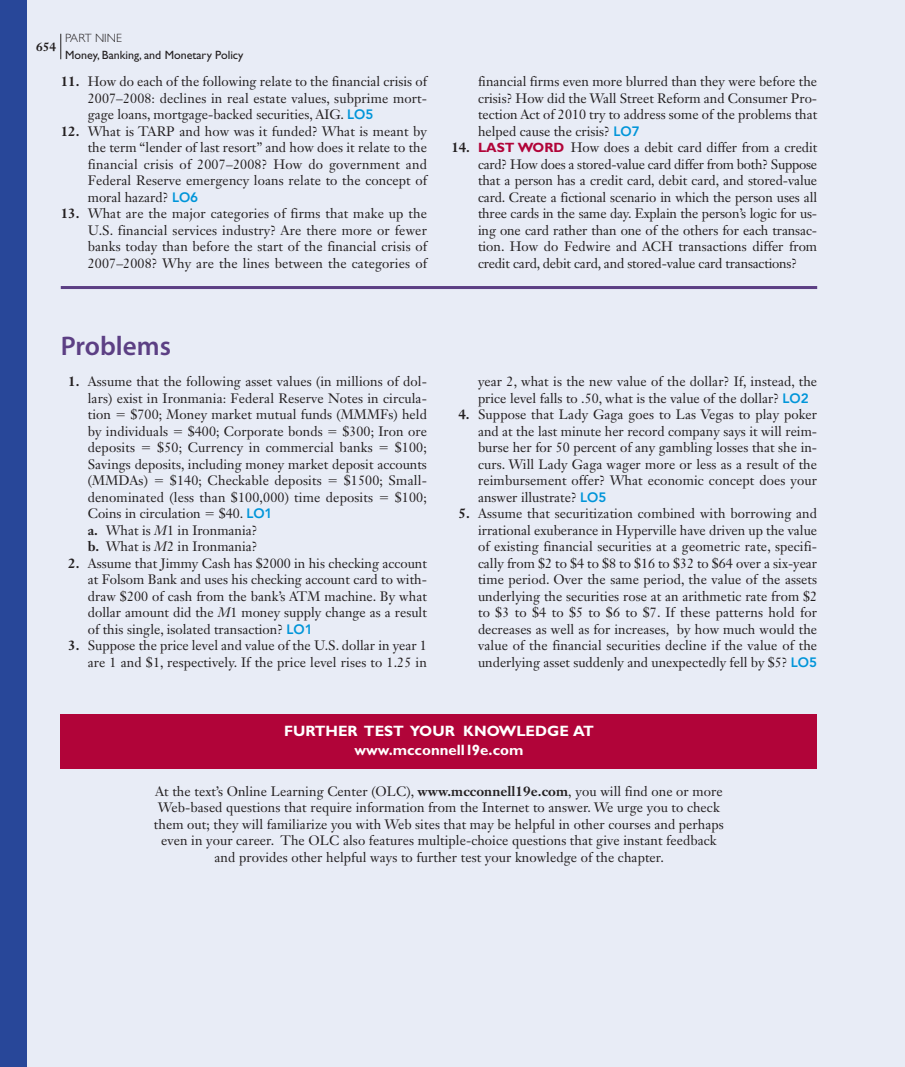
<style>
.page{position:relative;width:905px;height:1067px;background:#fff}
.page>*{position:absolute;margin:0;border:0;box-sizing:border-box;transform-origin:0 0}
.t1{font:600 27px "Myriad Pro";color:#5c3f84}
.t2{font:700 15px/19.5px "Gill Sans Std";color:#fff;text-align:center}
.t3{font:13.5px/16.5px "Janson Text LT Std";letter-spacing:.005em;color:#231f20;text-align:justify}
.t4{font:12px "Gill Sans Std";color:#231f20}
.t5{font:300 12px "Gill Sans Std";color:#231f20}
.t6{font:700 12px "Janson Text LT Std";color:#231f20}
.s1{font-weight:700}
.s2{font-family:"Avenir LT Std";font-weight:800;color:#0095d9}
.s3{font-family:"Gill Sans Std";font-weight:700;color:#b10439}
.s4{font-family:"Mathematical Pi OTF1"}
.s5{font-style:italic}
</style>
<div class="page">
<div style="left:0;top:0;width:904px;height:1066px;background:#e8ecf6"></div>
<div style="left:0;top:0;width:26px;height:1066px;background:#284799"></div>
<svg style="left:60px;top:34px;width:1px;height:25px"></svg>
<hr style="left:61px;top:286px;width:756px;height:3px;background:#5c3f84">
<div style="left:61px;top:715px;width:756px;height:54px;background:#b10439"></div>
<p class="t6" style="left:36px;top:42px;width:22px">654</p>
<p class="t5" style="left:65px;top:33px;width:58px">PART NINE</p>
<p class="t4" style="left:65px;top:51px;width:180px">Money, Banking, and Monetary Policy</p>
<p class="t3" style="left:88px;top:74px;width:341px;text-indent:-27px"><span class="s1">11.</span> How do each of the following relate to the financial crisis of 2007–2008: declines in real estate values, subprime mort&shy;gage loans, mortgage-backed securities, AIG. <span class="s2">LO5</span></p>
<p class="t3" style="left:88px;top:124px;width:341px;text-indent:-27px"><span class="s1">12.</span> What is TARP and how was it funded? What is meant by the term “lender of last resort” and how does it relate to the financial crisis of 2007–2008? How do government and Federal Reserve emergency loans relate to the concept of moral hazard? <span class="s2">LO6</span></p>
<p class="t3" style="left:88px;top:206px;width:341px;text-indent:-27px"><span class="s1">13.</span> What are the major categories of firms that make up the U.S. financial services industry? Are there more or fewer banks today than before the start of the financial crisis of 2007–2008? Why are the lines between the categories of</p>
<p class="t3" style="left:478px;top:74px;width:341px">financial firms even more blurred than they were before the crisis? How did the Wall Street Reform and Consumer Pro&shy;tection Act of 2010 try to address some of the problems that helped cause the crisis? <span class="s2">LO7</span></p>
<p class="t3" style="left:478px;top:140px;width:341px;text-indent:-27px"><span class="s1">14.</span> <span class="s3">LAST WORD</span> How does a debit card differ from a credit card? How does a stored-value card differ from both? Suppose that a person has a credit card, debit card, and stored-value card. Create a fictional scenario in which the person uses all three cards in the same day. Explain the person’s logic for us&shy;ing one card rather than one of the others for each transac&shy;tion. How do Fedwire and ACH transactions differ from credit card, debit card, and stored-value card transactions?</p>
<h1 class="t1" style="left:61px;top:335px;width:112px">Problems</h1>
<p class="t3" style="left:88px;top:374px;width:341px;text-align:left;text-indent:-19px"><span class="s1">1.</span> Assume that the following asset values (in millions of dol&shy;lars) exist in Ironmania: Federal Reserve Notes in circula&shy;tion <span class="s4">5</span> $700; Money market mutual funds (MMMFs) held by individuals <span class="s4">5</span> $400; Corporate bonds <span class="s4">5</span> $300; Iron ore deposits <span class="s4">5</span> $50; Currency in commercial banks <span class="s4">5</span> $100; Savings deposits, including money market deposit accounts (MMDAs) <span class="s4">5</span> $140; Checkable deposits <span class="s4">5</span> $1500; Small&shy;denominated (less than $100,000) time deposits <span class="s4">5</span> $100; Coins in circulation <span class="s4">5</span> $40. <span class="s2">LO1<br></span><span class="s1">a.</span> What is <span class="s5">M</span> 1 in Ironmania?<br><span class="s1">b.</span> What is <span class="s5">M</span> 2 in Ironmania?</p>
<p class="t3" style="left:88px;top:556px;width:341px;text-indent:-20px"><span class="s1">2.</span> Assume that Jimmy Cash has $2000 in his checking account at Folsom Bank and uses his checking account card to with&shy;draw $200 of cash from the bank’s ATM machine. By what dollar amount did the <span class="s5">M</span>1 money supply change as a result of this single, isolated transaction? <span class="s2">LO1</span></p>
<p class="t3" style="left:68px;top:638px;width:360px;text-align:right"><span class="s1">3.</span> Suppose the price level and value of the U.S. dollar in year 1 are 1 and $1, respectively. If the price level rises to 1.25 in</p>
<p class="t3" style="left:478px;top:374px;width:341px">year 2, what is the new value of the dollar? If, instead, the price level falls to .50, what is the value of the dollar? <span class="s2">LO2</span></p>
<p class="t3" style="left:478px;top:407px;width:341px;text-indent:-20px"><span class="s1">4.</span> Suppose that Lady Gaga goes to Las Vegas to play poker and at the last minute her record company says it will reim&shy;burse her for 50 percent of any gambling losses that she in&shy;curs. Will Lady Gaga wager more or less as a result of the reimbursement offer? What economic concept does your answer illustrate? <span class="s2">LO5</span></p>
<p class="t3" style="left:478px;top:506px;width:341px;text-indent:-20px"><span class="s1">5.</span> Assume that securitization combined with borrowing and irrational exuberance in Hyperville have driven up the value of existing financial securities at a geometric rate, specifi&shy;cally from $2 to $4 to $8 to $16 to $32 to $64 over a six-year time period. Over the same period, the value of the assets underlying the securities rose at an arithmetic rate from $2 to $3 to $4 to $5 to $6 to $7. If these patterns hold for decreases as well as for increases, by how much would the value of the financial securities decline if the value of the underlying asset suddenly and unexpectedly fell by $5? <span class="s2">LO5</span></p>
<p class="t2" style="left:284px;top:722px;width:311px">FURTHER TEST YOUR KNOWLEDGE AT www.mcconnell19e.com</p>
<p class="t3" style="left:154px;top:784px;width:571px;text-align:center">At the text’s Online Learning Center (OLC), <span class="s1">www.mcconnell19e.com</span>, you will find one or more Web-based questions that require information from the Internet to answer. We urge you to check them out; they will familiarize you with Web sites that may be helpful in other courses and perhaps even in your career. The OLC also features multiple-choice questions that give instant feedback and provides other helpful ways to further test your knowledge of the chapter.</p>
</div>
